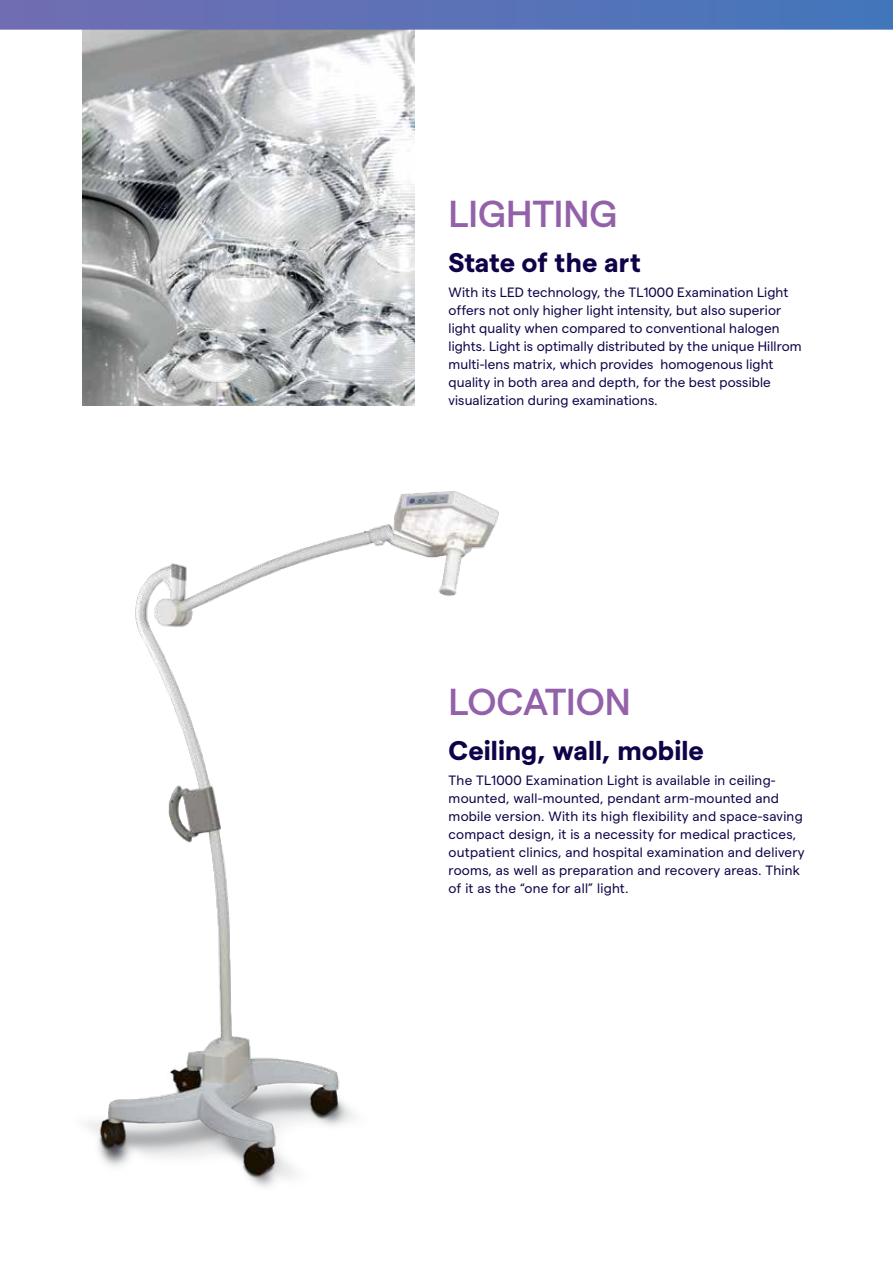
<style>
.page{position:relative;width:893px;height:1263px;background:#fff}
.page>*{position:absolute;margin:0;border:0;box-sizing:border-box;transform-origin:0 0}
.t1{font:500 37.5px "Matter";color:#9361a9}
.t2{font:700 27px "Matter";color:#100249}
.t3{font:13.5px/18px "Matter";letter-spacing:.01em;color:#100249}
</style>
<div class="page">
<img style="left:82px;top:30px;width:333px;height:376px">
<img style="left:87px;top:491px;width:412px;height:696px">
<svg style="left:0;top:0;width:893px;height:30px;background:#5c72b7"></svg>
<h1 class="t1" style="left:448px;top:187px;width:171px">LIGHTING</h1>
<h2 class="t2" style="left:448px;top:243px;width:194px">State of the art</h2>
<p class="t3" style="left:448px;top:282px;width:355px">With its LED technology, the TL1000 Examination Light offers not only higher light intensity, but also superior light quality when compared to conventional halogen lights. Light is optimally distributed by the unique Hillrom multi-lens matrix, which provides homogenous light quality in both area and depth, for the best possible visualization during examinations.</p>
<h1 class="t1" style="left:448px;top:674px;width:184px">LOCATION</h1>
<h2 class="t2" style="left:448px;top:731px;width:257px">Ceiling, wall, mobile</h2>
<p class="t3" style="left:448px;top:770px;width:358px">The TL1000 Examination Light is available in ceiling&shy;mounted, wall-mounted, pendant arm-mounted and mobile version. With its high flexibility and space-saving compact design, it is a necessity for medical practices, outpatient clinics, and hospital examination and delivery rooms, as well as preparation and recovery areas. Think of it as the “one for all” light.</p>
</div>
